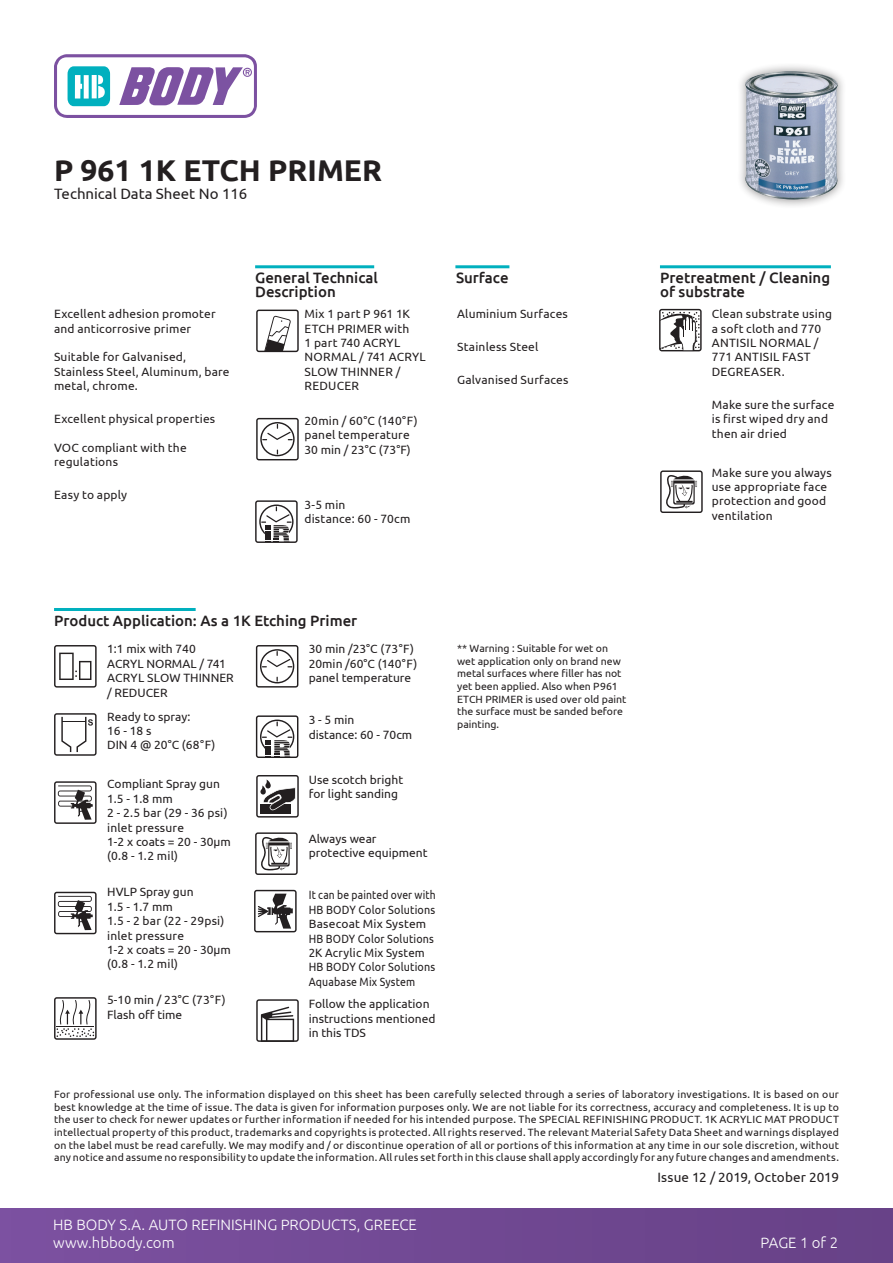
<style>
.page{position:relative;width:893px;height:1263px;background:#fff}
.page>*{position:absolute;margin:0;border:0;box-sizing:border-box;transform-origin:0 0}
.t1{font:700 30px "Ubuntu";color:#231f20}
.t2{font:500 15px/13.5px "Ubuntu";color:#231f20}
.t3{font:300 15px "Ubuntu";color:#fff}
.t4{font:15px "Ubuntu";color:#231f20}
.t5{font:13.5px "Ubuntu";letter-spacing:.01em;color:#231f20}
.t6{font:12px/14.4px "Ubuntu";letter-spacing:.015em;color:#231f20}
.t7{font:12px "Ubuntu";letter-spacing:.015em;color:#231f20;scale:.9 1}
.t8{font:12px "Ubuntu";letter-spacing:.015em;color:#231f20;scale:.86 1}
.t9{font:12px "Ubuntu";letter-spacing:.015em;color:#231f20;scale:.89 1}
.t10{font:12px "Ubuntu";letter-spacing:.015em;color:#231f20;scale:.96 1}
.t11{font:12px "Ubuntu";letter-spacing:.015em;color:#231f20;scale:.88 1}
.t12{font:10.5px/12.6px "Ubuntu";color:#231f20;text-align:justify}
</style>
<div class="page">
<div style="left:0;top:1209px;width:893px;height:54px;background:linear-gradient(to right,#7c51a0,#674187)"></div>
<svg style="left:54px;top:54px;width:203px;height:64px"></svg>
<svg style="left:659px;top:309px;width:43px;height:42px"></svg>
<svg style="left:660px;top:470px;width:43px;height:43px"></svg>
<hr style="left:255px;top:265px;width:119px;height:3px;background:#00b0be">
<hr style="left:455px;top:265px;width:54px;height:3px;background:#00b0be">
<hr style="left:660px;top:265px;width:171px;height:3px;background:#00b0be">
<svg style="left:256px;top:310px;width:43px;height:42px"></svg>
<svg style="left:255px;top:500px;width:43px;height:43px"></svg>
<div style="left:736px;top:62px;width:111px;height:147px;background:#231f20;opacity:.5"></div>
<img style="left:743px;top:71px;width:99px;height:129px">
<hr style="left:54px;top:608px;width:142px;height:3px;background:#00b0be">
<svg style="left:255px;top:832px;width:43px;height:43px"></svg>
<svg style="left:256px;top:999px;width:43px;height:43px"></svg>
<svg style="left:254px;top:890px;width:43px;height:42px"></svg>
<svg style="left:256px;top:775px;width:43px;height:42px"></svg>
<svg style="left:256px;top:715px;width:42px;height:43px"></svg>
<svg style="left:54px;top:645px;width:43px;height:43px"></svg>
<svg style="left:256px;top:645px;width:42px;height:42px"></svg>
<svg style="left:256px;top:418px;width:43px;height:42px"></svg>
<svg style="left:54px;top:713px;width:43px;height:43px"></svg>
<svg style="left:54px;top:781px;width:43px;height:43px"></svg>
<svg style="left:54px;top:892px;width:43px;height:42px"></svg>
<svg style="left:54px;top:997px;width:43px;height:43px"></svg>
<p class="t1" style="left:54px;top:152px;width:330px">P 961 1K ETCH PRIMER</p>
<p class="t4" style="left:54px;top:185px;width:195px">Technical Data Sheet No 116</p>
<p class="t6" style="left:54px;top:306px;width:163px">Excellent adhesion promoter</p>
<p class="t6" style="left:54px;top:321px;width:139px">and anticorrosive primer</p>
<p class="t6" style="left:54px;top:350px;width:134px">Suitable for Galvanised,</p>
<p class="t6" style="left:54px;top:364px;width:177px">Stainless Steel, Aluminum, bare metal, chrome.</p>
<p class="t6" style="left:54px;top:411px;width:163px">Excellent physical properties</p>
<p class="t6" style="left:54px;top:440px;width:134px">VOC compliant with the</p>
<p class="t6" style="left:54px;top:455px;width:66px">regulations</p>
<p class="t6" style="left:54px;top:488px;width:75px">Easy to apply</p>
<p class="t2" style="left:255px;top:271px;width:124px">General Technical</p>
<p class="t2" style="left:255px;top:284px;width:82px">Description</p>
<p class="t6" style="left:304px;top:306px;width:107px">Mix 1 part P 961 1K<br>ETCH PRIMER with</p>
<p class="t6" style="left:304px;top:335px;width:123px">1 part 740 ACRYL<br>NORMAL / 741 ACRYL<br>SLOW THINNER /<br>REDUCER</p>
<p class="t6" style="left:304px;top:413px;width:115px">20min / 60°C (140°F) panel temperature</p>
<p class="t6" style="left:304px;top:442px;width:108px">30 min / 23°C (73°F)</p>
<p class="t6" style="left:304px;top:497px;width:43px">3-5 min</p>
<p class="t6" style="left:304px;top:512px;width:107px">distance: 60 - 70cm</p>
<p class="t2" style="left:456px;top:271px;width:54px">Surface</p>
<p class="t2" style="left:660px;top:271px;width:172px">Pretreatment / Cleaning of substrate</p>
<p class="t6" style="left:457px;top:306px;width:112px">Aluminium Surfaces</p>
<p class="t6" style="left:457px;top:339px;width:83px">Stainless Steel</p>
<p class="t6" style="left:457px;top:372px;width:113px">Galvanised Surfaces</p>
<p class="t6" style="left:712px;top:306px;width:122px">Clean substrate using a soft cloth and 770<br>ANTISIL NORMAL /<br>771 ANTISIL FAST<br>DEGREASER.</p>
<p class="t6" style="left:712px;top:397px;width:124px">Make sure the surface is first wiped dry and then air dried</p>
<p class="t6" style="left:712px;top:465px;width:122px">Make sure you always use appropriate face protection and good ventilation</p>
<p class="t2" style="left:54px;top:613px;width:305px">Product Application: As a 1K Etching Primer</p>
<p class="t6" style="left:107px;top:641px;width:128px">1:1 mix with 740<br>ACRYL NORMAL / 741<br>ACRYL SLOW THINNER / REDUCER</p>
<p class="t6" style="left:107px;top:709px;width:85px">Ready to spray:</p>
<p class="t6" style="left:107px;top:723px;width:46px">16 - 18 s</p>
<p class="t6" style="left:107px;top:737px;width:110px">DIN 4 @ 20°C (68°F)</p>
<p class="t6" style="left:107px;top:776px;width:114px">Compliant Spray gun</p>
<p class="t6" style="left:107px;top:791px;width:67px">1.5 - 1.8 mm</p>
<p class="t6" style="left:107px;top:805px;width:122px">2 - 2.5 bar (29 - 36 psi)</p>
<p class="t6" style="left:107px;top:820px;width:78px">inlet pressure</p>
<p class="t6" style="left:107px;top:834px;width:125px">1-2 x coats = 20 - 30μm</p>
<p class="t6" style="left:107px;top:848px;width:72px">(0.8 - 1.2 mil)</p>
<p class="t6" style="left:107px;top:884px;width:88px">HVLP Spray gun</p>
<p class="t6" style="left:107px;top:899px;width:67px">1.5 - 1.7 mm</p>
<p class="t6" style="left:107px;top:913px;width:119px">1.5 - 2 bar (22 - 29psi)</p>
<p class="t6" style="left:107px;top:928px;width:78px">inlet pressure</p>
<p class="t6" style="left:107px;top:942px;width:125px">1-2 x coats = 20 - 30μm</p>
<p class="t6" style="left:107px;top:956px;width:72px">(0.8 - 1.2 mil)</p>
<p class="t6" style="left:107px;top:992px;width:120px">5-10 min / 23°C (73°F)</p>
<p class="t6" style="left:107px;top:1007px;width:77px">Flash off time</p>
<p class="t6" style="left:309px;top:641px;width:107px">30 min /23°C (73°F)</p>
<p class="t6" style="left:309px;top:656px;width:110px">20min /60°C (140°F)</p>
<p class="t6" style="left:309px;top:670px;width:104px">panel temperature</p>
<p class="t6" style="left:309px;top:712px;width:47px">3 - 5 min</p>
<p class="t6" style="left:309px;top:727px;width:105px">distance: 60 - 70cm</p>
<p class="t6" style="left:309px;top:772px;width:96px">Use scotch bright</p>
<p class="t6" style="left:309px;top:786px;width:91px">for light sanding</p>
<p class="t6" style="left:309px;top:831px;width:69px">Always wear</p>
<p class="t6" style="left:309px;top:845px;width:120px">protective equipment</p>
<p class="t8" style="left:309px;top:888px;width:149px">It can be painted over with</p>
<p class="t7" style="left:309px;top:902px;width:142px">HB BODY Color Solutions</p>
<p class="t6" style="left:309px;top:916px;width:119px">Basecoat Mix System</p>
<p class="t9" style="left:309px;top:931px;width:142px">HB BODY Color Solutions</p>
<p class="t10" style="left:309px;top:945px;width:122px">2K Acrylic Mix System</p>
<p class="t7" style="left:309px;top:960px;width:142px">HB BODY Color Solutions</p>
<p class="t11" style="left:309px;top:974px;width:123px">Aquabase Mix System</p>
<p class="t6" style="left:309px;top:996px;width:122px">Follow the application</p>
<p class="t6" style="left:309px;top:1011px;width:128px">instructions mentioned</p>
<p class="t6" style="left:309px;top:1025px;width:59px">in this TDS</p>
<p class="t12" style="left:457px;top:642px;width:171px;text-align:left">** Warning : Suitable for wet on wet application only on brand new metal surfaces where filler has not yet been applied. Also when P961<br>ETCH PRIMER is used over old paint the surface must be sanded before painting.</p>
<p class="t12" style="left:54px;top:1088px;width:786px">For professional use only. The information displayed on this sheet has been carefully selected through a series of laboratory investigations. It is based on our best knowledge at the time of issue. The data is given for information purposes only. We are not liable for its correctness, accuracy and completeness. It is up to the user to check for newer updates or further information if needed for his intended purpose. The SPECIAL REFINISHING PRODUCT. 1K ACRYLIC MAT PRODUCT intellectual property of this product, trademarks and copyrights is protected. All rights reserved. The relevant Material Safety Data Sheet and warnings displayed on the label must be read carefully. We may modify and / or discontinue operation of all or portions of this information at any time in our sole discretion, without any notice and assume no responsibility to update the information. All rules set forth in this clause shall apply accordingly for any future changes and amendments.</p>
<p class="t5" style="left:657px;top:1169px;width:183px">Issue 12 / 2019, October 2019</p>
<p class="t3" style="left:53px;top:1216px;width:365px">HB BODY S.A. AUTO REFINISHING PRODUCTS, GREECE</p>
<p class="t3" style="left:53px;top:1234px;width:123px">www.hbbody.com</p>
<p class="t3" style="left:761px;top:1234px;width:79px">PAGE 1 of 2</p>
</div>
